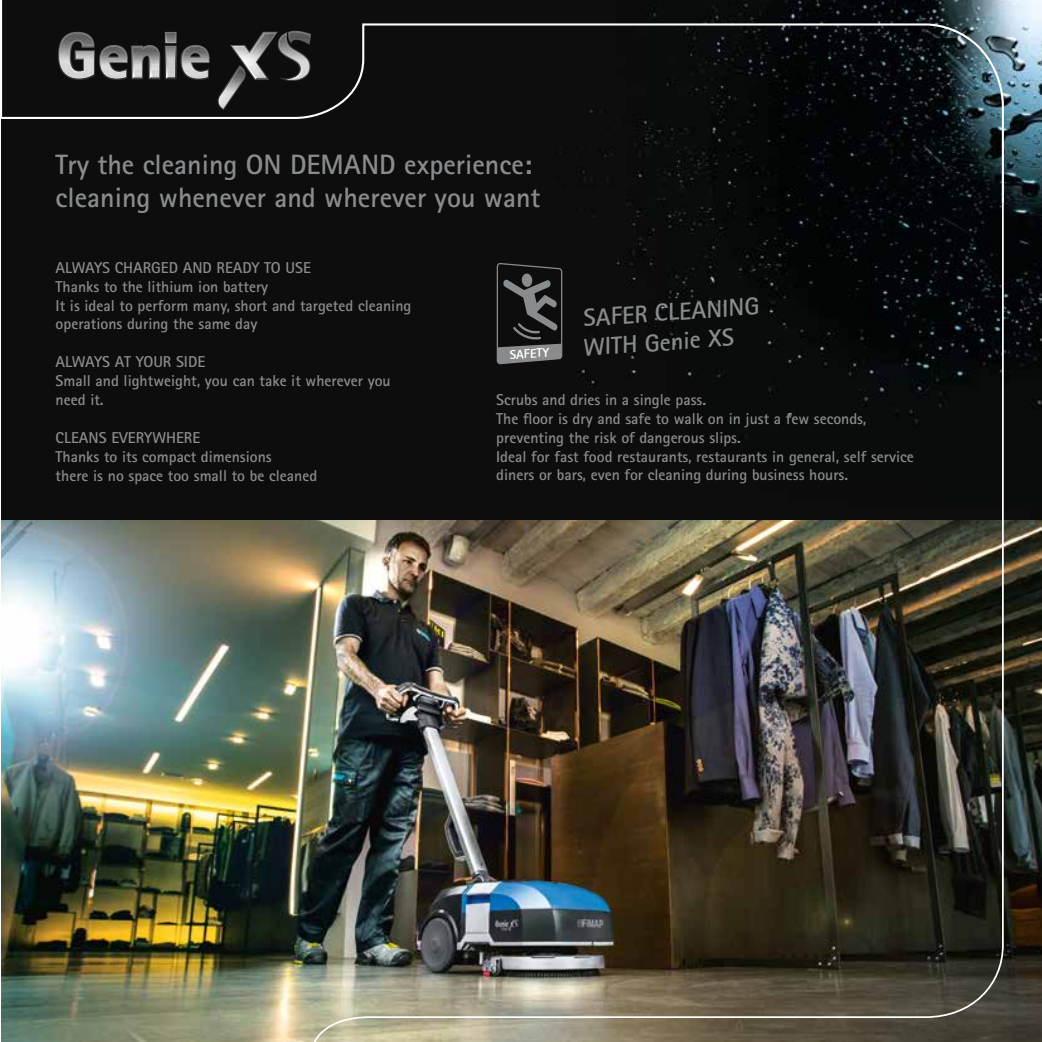
<style>
.page{position:relative;width:1042px;height:1042px;background:#fff}
.page>*{position:absolute;margin:0;border:0;box-sizing:border-box;transform-origin:0 0}
.t1{font:700 28px/33.6px "Rotis Sans Serif";color:#898c8e}
.t2{font:700 24.5px/29.4px "Rotis Sans Serif";color:#898c8e}
.t3{font:700 15.75px/18.9px "Rotis Sans Serif";color:#898c8e}
.t4{font:800 12.6px "Rotis Sans Serif";color:#fff}
</style>
<div class="page">
<div style="left:2px;top:206px;width:308px;height:314px;background:#0d0d0d"></div>
<svg style="left:1px;top:0;width:1041px;height:206px;background:#14181a"></svg>
<div style="left:22px;top:0;width:106px;height:115px;background:#0d0d0d"></div>
<div style="left:63px;top:8px;width:65px;height:107px;background:#0d0d0d"></div>
<img style="left:128px;top:0;width:67px;height:115px">
<svg style="left:58px;top:32px;width:86px;height:48px;background:#5e5e5e"></svg>
<img style="left:144px;top:8px;width:51px;height:107px">
<div style="left:282px;top:0;width:66px;height:118px;background:#0d0d0d"></div>
<div style="left:195px;top:0;width:118px;height:116px;background:#0d0d0d"></div>
<svg style="left:282px;top:31px;width:29px;height:79px;background:#393938"></svg>
<img style="left:182px;top:29px;width:100px;height:117px">
<img style="left:2px;top:520px;width:308px;height:522px">
<img style="left:310px;top:202px;width:732px;height:840px">
<svg style="left:496px;top:263px;width:67px;height:102px;background:#3a3b3b"></svg>
<h1 class="t1" style="left:56px;top:147px;width:486px">Try the cleaning ON DEMAND experience: cleaning whenever and wherever you want</h1>
<p class="t3" style="left:56px;top:258px;width:357px">ALWAYS CHARGED AND READY TO USE<br>Thanks to the lithium ion battery<br>It is ideal to perform many, short and targeted cleaning operations during the same day</p>
<p class="t3" style="left:56px;top:352px;width:337px">ALWAYS AT YOUR SIDE<br>Small and lightweight, you can take it wherever you need it.</p>
<p class="t3" style="left:56px;top:428px;width:263px">CLEANS EVERYWHERE<br>Thanks to its compact dimensions<br>there is no space too small to be cleaned</p>
<p class="t4" style="left:509px;top:347px;width:41px;rotate:-4deg">SAFETY</p>
<h2 class="t2" style="left:580px;top:303px;width:180px;rotate:-4deg">SAFER CLEANING<br>WITH Genie XS</h2>
<p class="t3" style="left:496px;top:390px;width:419px">Scrubs and dries in a single pass.<br>The floor is dry and safe to walk on in just a few seconds, preventing the risk of dangerous slips.<br>Ideal for fast food restaurants, restaurants in general, self service diners or bars, even for cleaning during business hours.</p>
</div>
